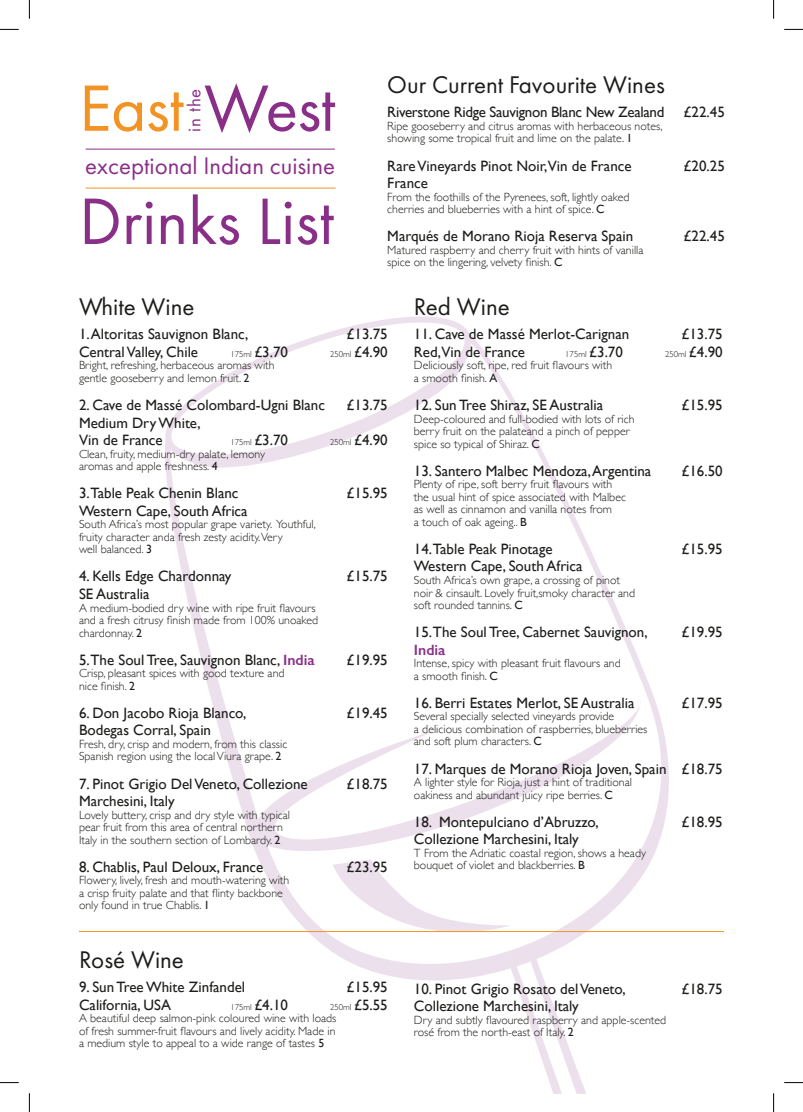
<style>
.page{position:relative;width:803px;height:1112px;background:#fff}
.page>*{position:absolute;margin:0;border:0;box-sizing:border-box;transform-origin:0 0}
.t1{font:68px "Futura PT";color:#8a2f88}
.t2{font:67.75px "Futura PT";letter-spacing:-.01em;color:#f39323}
.t3{font:25px "Futura PT";color:#1d1d1b}
.t4{font:24.88px "Futura PT";color:#8a2f88}
.t5{font:18.75px "Futura PT";color:#8a2f88}
.t6{font:15px/17.5px "Gill Sans";color:#1d1d1b}
.t7{font:15px "Gill Sans";letter-spacing:-.02em;color:#1d1d1b}
.t8{font:600 15px "Gill Sans";color:#8a2f88}
.t9{font:300 11.88px/12.5px "Gill Sans";color:#1d1d1b}
.t10{font:300 8.75px "Gill Sans";color:#1d1d1b}
.s1{color:#8a2f88}
.s2{font-weight:400}
.s3{font-weight:400;font-size:15px}
.s4{font-weight:600;color:#8a2f88}
</style>
<div class="page">
<svg style="left:158px;top:316px;width:566px;height:776px"></svg>
<hr style="left:79px;top:930px;width:645px;height:1px;background:#f39323">
<hr style="left:86px;top:149px;width:249px;height:1px;background:#8a2f88">
<hr style="left:86px;top:188px;width:250px;height:1px;background:#f39323">
<svg style="left:0;top:29px;width:19px;height:1px"></svg>
<svg style="left:784px;top:29px;width:19px;height:1px"></svg>
<svg style="left:0;top:1082px;width:19px;height:1px"></svg>
<svg style="left:784px;top:1082px;width:19px;height:1px"></svg>
<svg style="left:29px;top:0;width:1px;height:19px"></svg>
<svg style="left:29px;top:1093px;width:1px;height:18px"></svg>
<svg style="left:773px;top:0;width:1px;height:19px"></svg>
<svg style="left:773px;top:1093px;width:1px;height:18px"></svg>
<h2 class="t2" style="left:79px;top:68px;width:258px">East <span class="s1">West</span></h2>
<h3 class="t5" style="left:183px;top:132px;width:45px;rotate:-90deg">in the</h3>
<h3 class="t4" style="left:85px;top:151px;width:252px">exceptional Indian cuisine</h3>
<h1 class="t1" style="left:79px;top:181px;width:256px">Drinks List</h1>
<h3 class="t3" style="left:387px;top:70px;width:279px">Our Current Favourite Wines</h3>
<p class="t7" style="left:387px;top:103px;width:279px">Riverstone Ridge Sauvignon Blanc New Zealand</p>
<p class="t6" style="left:684px;top:103px;width:43px">£22.45</p>
<p class="t9" style="left:387px;top:119px;width:277px">Ripe gooseberry and citrus aromas with herbaceous notes, showing some tropical fruit and lime on the palate. <span class="s2">1</span></p>
<p class="t6" style="left:387px;top:157px;width:246px">Rare Vineyards Pinot Noir,Vin de France</p>
<p class="t6" style="left:684px;top:157px;width:43px">£20.25</p>
<p class="t6" style="left:387px;top:174px;width:42px">France</p>
<p class="t9" style="left:387px;top:190px;width:244px">From the foothills of the Pyrenees, soft, lightly oaked cherries and blueberries with a hint of spice. <span class="s2">C</span></p>
<p class="t6" style="left:387px;top:227px;width:247px">Marqués de Morano Rioja Reserva Spain</p>
<p class="t6" style="left:684px;top:227px;width:43px">£22.45</p>
<p class="t9" style="left:387px;top:243px;width:258px">Matured raspberry and cherry fruit with hints of vanilla spice on the lingering, velvety finish. <span class="s2">C</span></p>
<h3 class="t3" style="left:79px;top:291px;width:117px">White Wine</h3>
<p class="t6" style="left:79px;top:325px;width:171px">1. Altoritas Sauvignon Blanc,</p>
<p class="t6" style="left:346px;top:325px;width:43px">£13.75</p>
<p class="t6" style="left:79px;top:343px;width:121px">Central Valley, Chile</p>
<p class="t10" style="left:230px;top:347px;width:59px">175ml <span class="s3">£3.70</span></p>
<p class="t10" style="left:330px;top:347px;width:59px">250ml <span class="s3">£4.90</span></p>
<p class="t9" style="left:79px;top:358px;width:197px">Bright, refreshing, herbaceous aromas with gentle gooseberry and lemon fruit. <span class="s2">2</span></p>
<p class="t6" style="left:79px;top:396px;width:247px">2. Cave de Massé Colombard-Ugni Blanc</p>
<p class="t6" style="left:346px;top:396px;width:43px">£13.75</p>
<p class="t6" style="left:79px;top:413px;width:123px">Medium Dry White,<br>Vin de France</p>
<p class="t10" style="left:230px;top:435px;width:59px">175ml <span class="s3">£3.70</span></p>
<p class="t10" style="left:330px;top:435px;width:59px">250ml <span class="s3">£4.90</span></p>
<p class="t9" style="left:79px;top:447px;width:188px">Clean, fruity, medium-dry palate, lemony aromas and apple freshness. <span class="s2">4</span></p>
<p class="t6" style="left:79px;top:484px;width:161px">3.Table Peak Chenin Blanc</p>
<p class="t6" style="left:346px;top:484px;width:43px">£15.95</p>
<p class="t6" style="left:79px;top:501px;width:170px">Western Cape, South Africa</p>
<p class="t9" style="left:79px;top:517px;width:238px">South Africa’s most popular grape variety. Youthful, fruity character anda fresh zesty acidity.Very<br>well balanced. <span class="s2">3</span></p>
<p class="t6" style="left:79px;top:567px;width:154px">4. Kells Edge Chardonnay</p>
<p class="t6" style="left:346px;top:567px;width:43px">£15.75</p>
<p class="t6" style="left:79px;top:585px;width:72px">SE Australia</p>
<p class="t9" style="left:79px;top:600px;width:241px">A medium-bodied dry wine with ripe fruit flavours and a fresh citrusy finish made from 100% unoaked chardonnay. <span class="s2">2</span></p>
<p class="t6" style="left:79px;top:650px;width:237px">5.The Soul Tree, Sauvignon Blanc, <span class="s4">India</span></p>
<p class="t6" style="left:346px;top:650px;width:43px">£19.95</p>
<p class="t9" style="left:79px;top:666px;width:207px">Crisp, pleasant spices with good texture and nice finish. <span class="s2">2</span></p>
<p class="t6" style="left:79px;top:703px;width:169px">6. Don Jacobo Rioja Blanco,</p>
<p class="t6" style="left:346px;top:703px;width:43px">£19.45</p>
<p class="t6" style="left:79px;top:721px;width:134px">Bodegas Corral, Spain</p>
<p class="t9" style="left:79px;top:737px;width:210px">Fresh, dry, crisp and modern, from this classic<br>Spanish region using the local Viura grape. <span class="s2">2</span></p>
<p class="t6" style="left:79px;top:774px;width:230px">7. Pinot Grigio Del Veneto, Collezione</p>
<p class="t6" style="left:346px;top:774px;width:43px">£18.75</p>
<p class="t6" style="left:79px;top:791px;width:97px">Marchesini, Italy</p>
<p class="t9" style="left:79px;top:807px;width:213px">Lovely buttery, crisp and dry style with typical pear fruit from this area of central northern<br>Italy in the southern section of Lombardy. <span class="s2">2</span></p>
<p class="t6" style="left:79px;top:857px;width:186px">8. Chablis, Paul Deloux, France</p>
<p class="t6" style="left:346px;top:857px;width:43px">£23.95</p>
<p class="t9" style="left:79px;top:873px;width:212px">Flowery, lively, fresh and mouth-watering with a crisp fruity palate and that flinty backbone only found in true Chablis. <span class="s2">1</span></p>
<h3 class="t3" style="left:79px;top:944px;width:106px">Rosé Wine</h3>
<p class="t6" style="left:79px;top:978px;width:168px">9. Sun Tree White Zinfandel</p>
<p class="t6" style="left:346px;top:978px;width:43px">£15.95</p>
<p class="t6" style="left:79px;top:995px;width:94px">California, USA</p>
<p class="t10" style="left:230px;top:999px;width:59px">175ml <span class="s3">£4.10</span></p>
<p class="t10" style="left:330px;top:999px;width:59px">250ml <span class="s3">£5.55</span></p>
<p class="t9" style="left:79px;top:1011px;width:259px;text-align:justify">A beautiful deep salmon-pink coloured wine with loads of fresh summer-fruit flavours and lively acidity. Made in a medium style to appeal to a wide range of tastes <span class="s2">5</span></p>
<h3 class="t3" style="left:414px;top:291px;width:97px">Red Wine</h3>
<p class="t6" style="left:414px;top:325px;width:217px">11. Cave de Massé Merlot-Carignan</p>
<p class="t6" style="left:681px;top:325px;width:43px">£13.75</p>
<p class="t6" style="left:414px;top:343px;width:113px">Red,Vin de France</p>
<p class="t10" style="left:565px;top:347px;width:59px">175ml <span class="s3">£3.70</span></p>
<p class="t10" style="left:665px;top:347px;width:59px">250ml <span class="s3">£4.90</span></p>
<p class="t9" style="left:414px;top:358px;width:200px">Deliciously soft, ripe, red fruit flavours with a smooth finish. <span class="s2">A</span></p>
<p class="t6" style="left:414px;top:396px;width:191px">12. Sun Tree Shiraz, SE Australia</p>
<p class="t6" style="left:681px;top:396px;width:43px">£15.95</p>
<p class="t9" style="left:414px;top:412px;width:222px">Deep-coloured and full-bodied with lots of rich berry fruit on the palateand a pinch of pepper spice so typical of Shiraz. <span class="s2">C</span></p>
<p class="t6" style="left:414px;top:461px;width:239px">13. Santero Malbec Mendoza, Argentina</p>
<p class="t6" style="left:681px;top:461px;width:43px">£16.50</p>
<p class="t9" style="left:414px;top:477px;width:214px">Plenty of ripe, soft berry fruit flavours with the usual hint of spice associated with Malbec as well as cinnamon and vanilla notes from<br>a touch of oak ageing.. <span class="s2">B</span></p>
<p class="t6" style="left:414px;top:540px;width:140px">14.Table Peak Pinotage</p>
<p class="t6" style="left:681px;top:540px;width:43px">£15.95</p>
<p class="t6" style="left:414px;top:557px;width:170px">Western Cape, South Africa</p>
<p class="t9" style="left:414px;top:573px;width:223px">South Africa’s own grape, a crossing of pinot noir &amp; cinsault. Lovely fruit,smoky character and soft rounded tannins. <span class="s2">C</span></p>
<p class="t6" style="left:414px;top:623px;width:235px">15.The Soul Tree, Cabernet Sauvignon,</p>
<p class="t6" style="left:681px;top:623px;width:43px">£19.95</p>
<p class="t8" style="left:414px;top:640px;width:33px">India</p>
<p class="t9" style="left:414px;top:656px;width:208px">Intense, spicy with pleasant fruit flavours and a smooth finish. <span class="s2">C</span></p>
<p class="t6" style="left:414px;top:693px;width:222px">16. Berri Estates Merlot, SE Australia</p>
<p class="t6" style="left:681px;top:693px;width:43px">£17.95</p>
<p class="t9" style="left:414px;top:709px;width:235px">Several specially selected vineyards provide<br>a delicious combination of raspberries, blueberries and soft plum characters. <span class="s2">C</span></p>
<p class="t6" style="left:414px;top:759px;width:310px">17. Marques de Morano Rioja Joven, Spain £18.75</p>
<p class="t9" style="left:414px;top:775px;width:220px">A lighter style for Rioja, just a hint of traditional oakiness and abundant juicy ripe berries. <span class="s2">C</span></p>
<p class="t6" style="left:414px;top:812px;width:186px">18. Montepulciano d’Abruzzo,</p>
<p class="t6" style="left:681px;top:812px;width:43px">£18.95</p>
<p class="t6" style="left:414px;top:830px;width:166px">Collezione Marchesini, Italy</p>
<p class="t9" style="left:414px;top:845px;width:234px">T From the Adriatic coastal region, shows a heady bouquet of violet and blackberries. <span class="s2">B</span></p>
<p class="t6" style="left:414px;top:979px;width:213px">10. Pinot Grigio Rosato del Veneto,</p>
<p class="t6" style="left:681px;top:979px;width:43px">£18.75</p>
<p class="t6" style="left:414px;top:996px;width:166px">Collezione Marchesini, Italy</p>
<p class="t9" style="left:414px;top:1012px;width:254px">Dry and subtly flavoured raspberry and apple-scented rosé from the north-east of Italy. <span class="s2">2</span></p>
</div>
